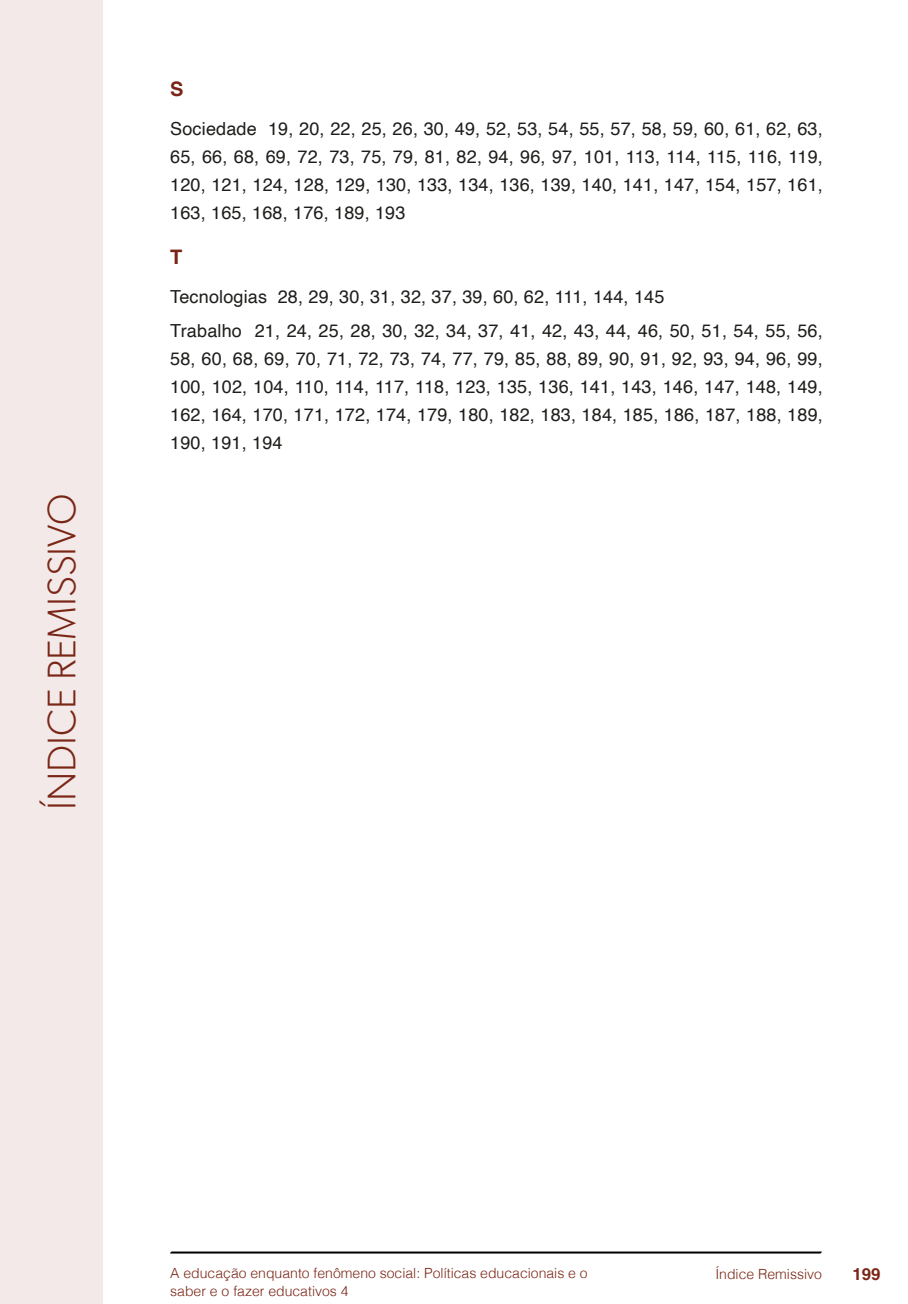
<style>
.page{position:relative;width:908px;height:1304px;background:#fff}
.page>*{position:absolute;margin:0;border:0;box-sizing:border-box;transform-origin:0 0}
.t1{font:300 40px "Gibson";color:#7a2616}
.t2{font:700 20px "Helvetica";color:#7a2616}
.t3{font:18px/28px "Helvetica";letter-spacing:.01em;color:#1d1d1b;text-align:justify}
.t4{font:700 16.8px "Helvetica";color:#7a2616}
.t5{font:300 14px "Helvetica";color:#7a2616}
</style>
<div class="page">
<svg style="left:170px;top:1251px;width:651px;height:3px;background:#515151"></svg>
<div style="left:0;top:0;width:103px;height:1304px;background:#f2e9e8"></div>
<h1 class="t1" style="left:37px;top:810px;width:317px;rotate:-90deg">ÍNDICE REMISSIVO</h1>
<p class="t2" style="left:170px;top:77px;width:15px">S</p>
<p class="t3" style="left:170px;top:116px;width:654px">Sociedade 19, 20, 22, 25, 26, 30, 49, 52, 53, 54, 55, 57, 58, 59, 60, 61, 62, 63, 65, 66, 68, 69, 72, 73, 75, 79, 81, 82, 94, 96, 97, 101, 113, 114, 115, 116, 119, 120, 121, 124, 128, 129, 130, 133, 134, 136, 139, 140, 141, 147, 154, 157, 161, 163, 165, 168, 176, 189, 193</p>
<p class="t2" style="left:170px;top:245px;width:14px">T</p>
<p class="t3" style="left:170px;top:281px;width:653px;line-height:33.6px">Tecnologias 28, 29, 30, 31, 32, 37, 39, 60, 62, 111, 144, 145<br>Trabalho 21, 24, 25, 28, 30, 32, 34, 37, 41, 42, 43, 44, 46, 50, 51, 54, 55, 56,</p>
<p class="t3" style="left:170px;top:345px;width:653px">58, 60, 68, 69, 70, 71, 72, 73, 74, 77, 79, 85, 88, 89, 90, 91, 92, 93, 94, 96, 99, 100, 102, 104, 110, 114, 117, 118, 123, 135, 136, 141, 143, 146, 147, 148, 149, 162, 164, 170, 171, 172, 174, 179, 180, 182, 183, 184, 185, 186, 187, 188, 189, 190, 191, 194</p>
<p class="t5" style="left:715px;top:1262px;width:108px">Índice Remissivo</p>
<p class="t5" style="left:170px;top:1261px;width:419px">A educação enquanto fenômeno social: Políticas educacionais e o</p>
<p class="t4" style="left:851px;top:1264px;width:30px">199</p>
<p class="t5" style="left:170px;top:1279px;width:180px">saber e o fazer educativos 4</p>
</div>
